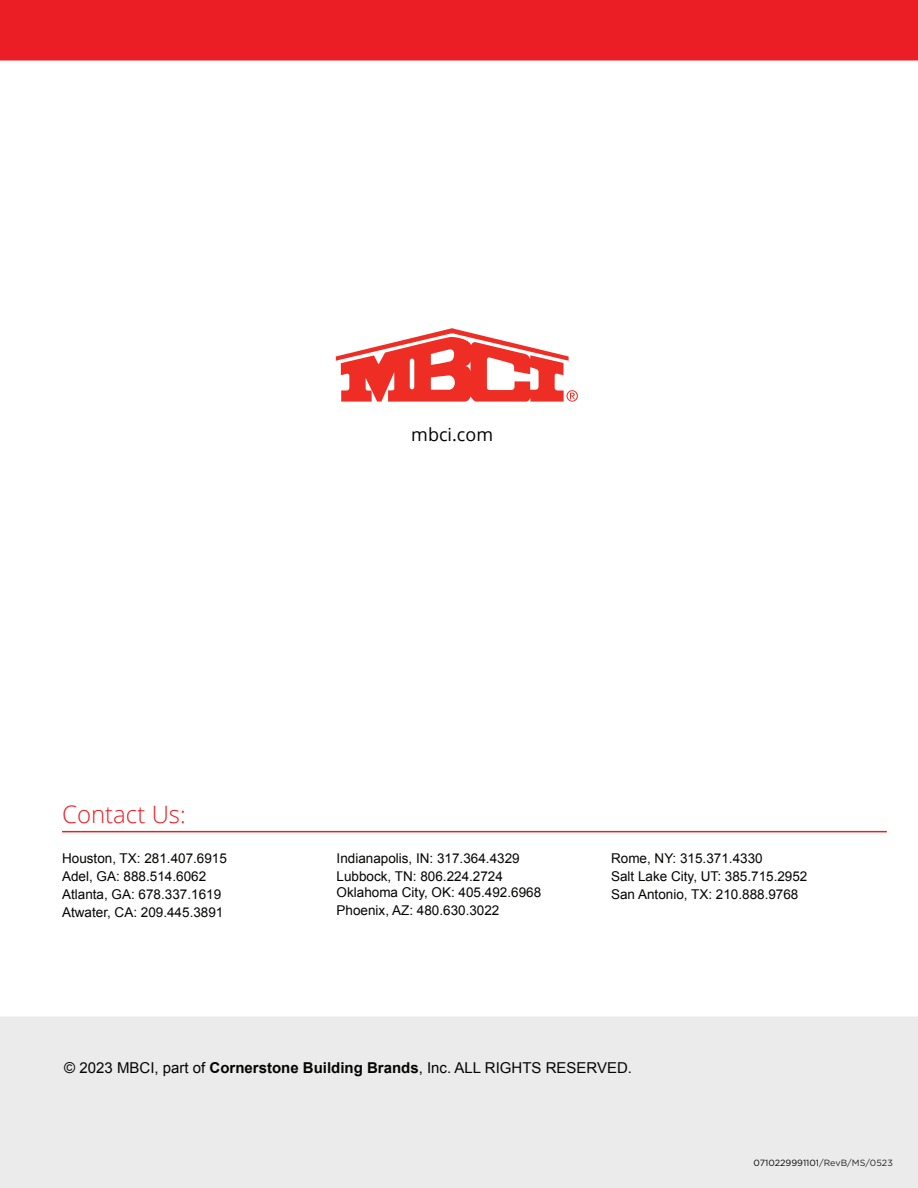
<style>
.page{position:relative;width:918px;height:1188px;background:#fff}
.page>*{position:absolute;margin:0;border:0;box-sizing:border-box;transform-origin:0 0}
.Paragraph_Style77{font:300 24px "Open Sans";color:#ec1e25}
.Paragraph_Style1{font:18px "Open Sans";color:#040503}
.Paragraph_Style1-2{font:15px "Arial";color:#040503}
.Paragraph_Style1-3{font:13.5px "Arial";color:#040503}
.Fine_Print__6_5pt{font:9px "Gotham";color:#040503}
.s1{font-weight:700}
.s2{color:#231f20}
</style>
<div class="page">
<div style="left:0;top:0;width:918px;height:60px;background:#ec1e25"></div>
<div style="left:0;top:1017px;width:918px;height:171px;background:#ebebeb"></div>
<svg style="left:336px;top:328px;width:242px;height:74px"></svg>
<hr style="left:62px;top:831px;width:825px;height:1px;background:#ec1e25">
<p class="Paragraph_Style1" style="left:411px;top:422px;width:83px">mbci.com</p>
<p class="Paragraph_Style77" style="left:62px;top:798px;width:125px">Contact Us:</p>
<p class="Paragraph_Style1-3" style="left:62px;top:849px;width:166px">Houston, TX: 281.407.6915</p>
<p class="Paragraph_Style1-3" style="left:62px;top:867px;width:146px">Adel, GA: 888.514.6062</p>
<p class="Paragraph_Style1-3" style="left:62px;top:885px;width:161px">Atlanta, GA: 678.337.1619</p>
<p class="Paragraph_Style1-3" style="left:62px;top:903px;width:163px">Atwater, CA: 209.445.3891</p>
<p class="Paragraph_Style1-3" style="left:337px;top:849px;width:185px">Indianapolis, IN: 317.364.4329</p>
<p class="Paragraph_Style1-3" style="left:337px;top:867px;width:168px">Lubbock, TN: 806.224.2724</p>
<p class="Paragraph_Style1-3" style="left:337px;top:884px;width:206px">Oklahoma City, OK: 405.492.6968</p>
<p class="Paragraph_Style1-3" style="left:337px;top:902px;width:164px">Phoenix, AZ: 480.630.3022</p>
<p class="Paragraph_Style1-3" style="left:611px;top:849px;width:153px">Rome, NY: 315.371.4330</p>
<p class="Paragraph_Style1-3" style="left:611px;top:867px;width:198px">Salt Lake City, UT: 385.715.2952</p>
<p class="Paragraph_Style1-3" style="left:611px;top:885px;width:189px">San Antonio, TX: 210.888.9768</p>
<p class="Paragraph_Style1-2" style="left:64px;top:1058px;width:569px">© 2023 MBCI, part of <span class="s1">Cornerstone Building Brands</span>, Inc. ALL RIGHTS RESERVED.</p>
<p class="Fine_Print__6_5pt" style="left:754px;top:1157px;width:141px">0710229991101<span class="s2">/RevB/MS/0523</span></p>
</div>
